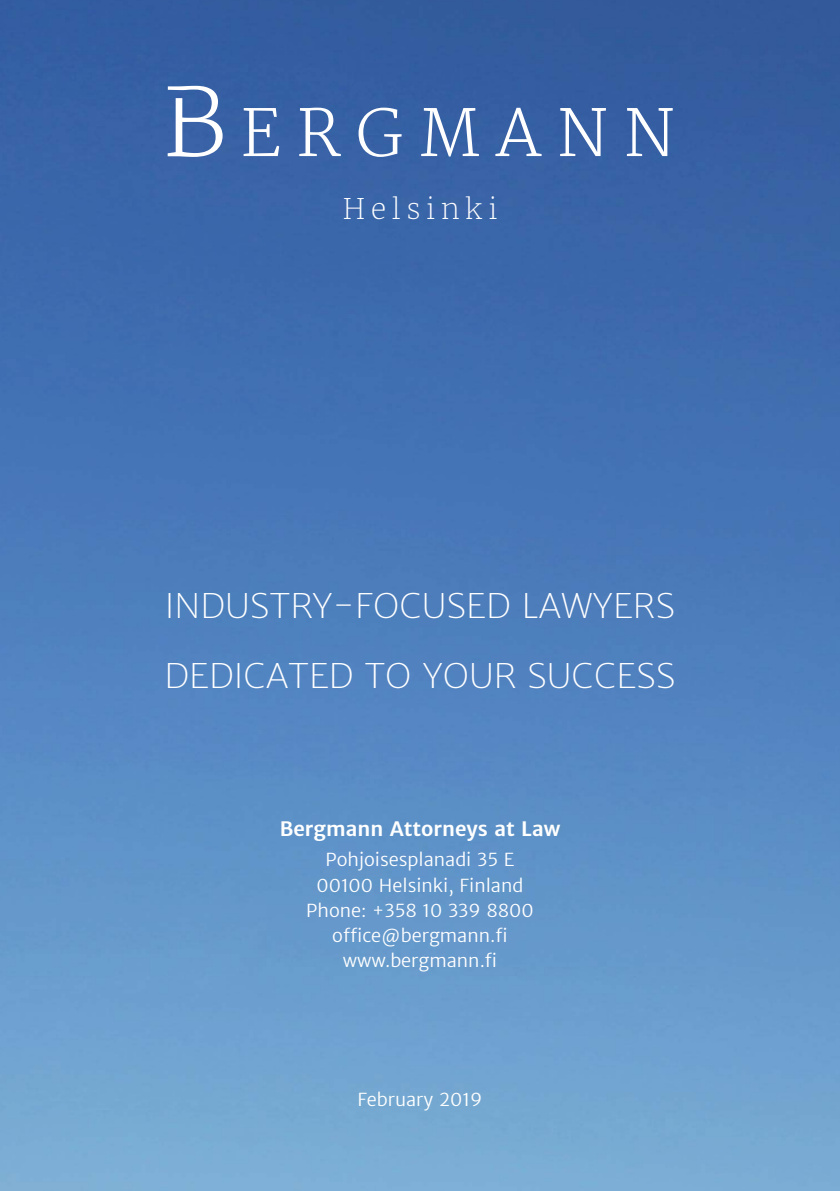
<style>
.page{position:relative;width:840px;height:1191px;background:#fff}
.page>*{position:absolute;margin:0;border:0;box-sizing:border-box;transform-origin:0 0}
.Description_text{font:34px "Merriweather Sans ST Thin";color:#fff}
.AddressTitle{font:34px "Merriweather Sans ST Thin";color:#fff}
.t1{font:300 28px "Merriweather ST Extra";letter-spacing:.2em;color:#fff}
.AddressTitle-2{font:700 20px "Merriweather Sans ST Semi";color:#fff}
.Address{font:18px "Merriweather Sans ST Light";color:#fff}
.Web_address{font:18px "Merriweather Sans ST Light";color:#fff}
</style>
<div class="page">
<img style="left:0;top:0;width:839px;height:1191px">
<svg style="left:167px;top:86px;width:55px;height:71px"></svg>
<svg style="left:243px;top:108px;width:36px;height:48px"></svg>
<svg style="left:299px;top:108px;width:41px;height:48px"></svg>
<svg style="left:495px;top:108px;width:46px;height:48px"></svg>
<svg style="left:559px;top:108px;width:46px;height:48px"></svg>
<svg style="left:626px;top:108px;width:46px;height:48px"></svg>
<svg style="left:358px;top:108px;width:43px;height:49px"></svg>
<svg style="left:421px;top:108px;width:57px;height:48px"></svg>
<p class="t1" style="left:342px;top:191px;width:157px">Helsinki</p>
<p class="Description_text" style="left:165px;top:585px;width:511px">INDUSTRY-FOCUSED LAWYERS</p>
<p class="AddressTitle" style="left:164px;top:655px;width:512px">DEDICATED TO YOUR SUCCESS</p>
<p class="AddressTitle-2" style="left:279px;top:816px;width:282px">Bergmann Attorneys at Law</p>
<p class="Address" style="left:325px;top:849px;width:190px">Pohjoisesplanadi 35 E</p>
<p class="Address" style="left:316px;top:874px;width:208px">00100 Helsinki, Finland</p>
<p class="Address" style="left:306px;top:899px;width:229px">Phone: +358 10 339 8800</p>
<p class="Address" style="left:332px;top:924px;width:177px">office@bergmann.fi</p>
<p class="Web_address" style="left:342px;top:949px;width:156px">www.bergmann.fi</p>
<p class="Web_address" style="left:357px;top:1088px;width:126px">February 2019</p>
</div>
